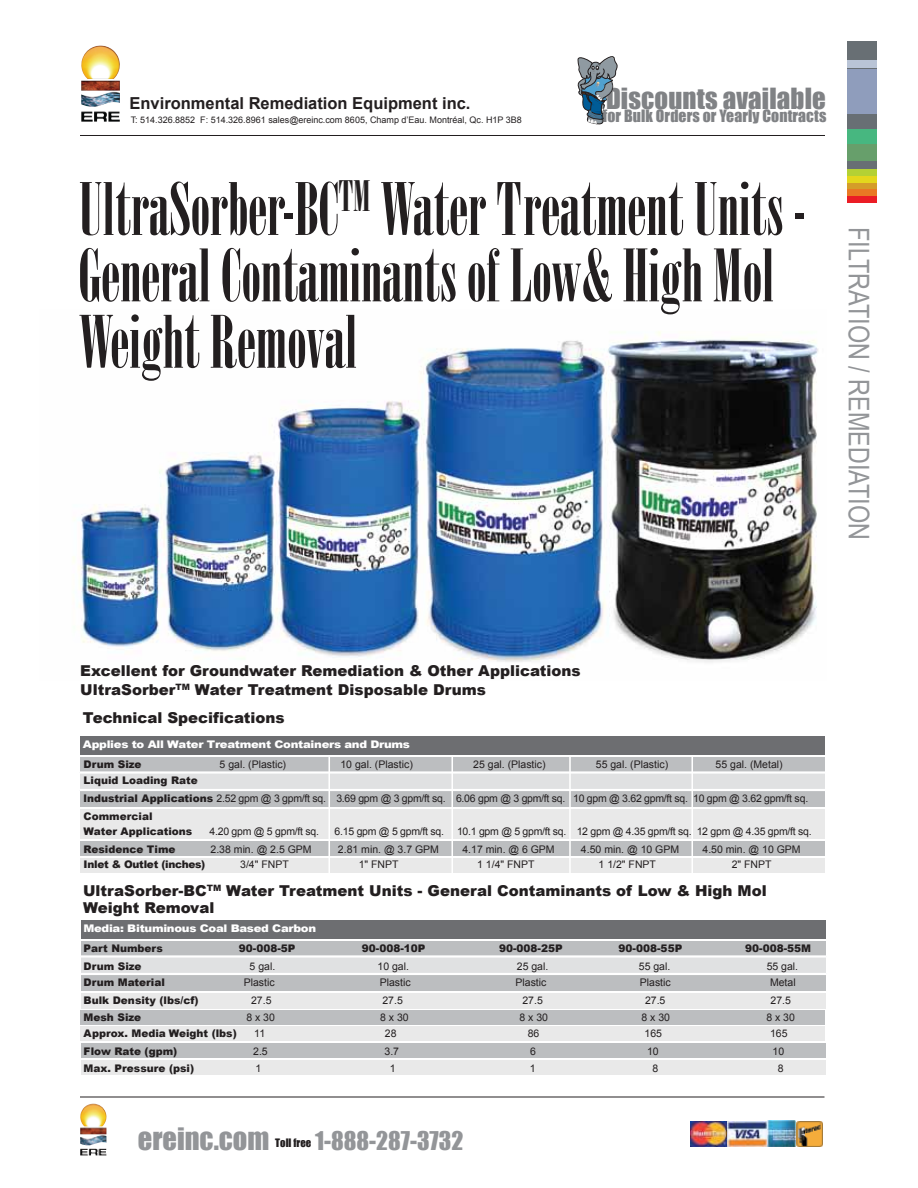
<style>
.page{position:relative;width:918px;height:1188px;background:#fff}
.page>*{position:absolute;margin:0;border:0;box-sizing:border-box;transform-origin:0 0}
.t1{font:72px/66.4px "Bodoni MT Poster Compressed";color:#231f20}
.t2{font:28.5px "Arial Narrow";color:#939598}
.t3{font:28.35px "Impact";color:#939598}
.t4{font:26.85px "Impact";letter-spacing:.005em;color:#808285}
.t5{font:23.7px "Impact";color:#939598}
.t6{font:700 16.5px "Arial";color:#231f20}
.t7{font:15.75px "Impact";letter-spacing:.005em;color:#808285}
.t8{font:900 15px/19.2px "Arial";color:#231f20}
.t9{font:10.5px "Arial";color:#231f20}
.t10{font:10.5px/18px "Arial";letter-spacing:-.025em;color:#231f20}
.t11{font:900 10.5px "Arial";color:#231f20}
.t12{font:900 10.5px "Arial";letter-spacing:-.025em;color:#fff;scale:1.11 1}
.t13{font:900 10.5px "Arial";letter-spacing:-.025em;color:#231f20}
.t14{font:9px "Arial";color:#231f20}
.s1{font-weight:900}
.s2{font-size:10.65px;color:#231f20}
</style>
<div class="page">
<img style="left:73px;top:331px;width:745px;height:331px">
<div style="left:81px;top:1043px;width:745px;height:15px;background:#bcbec0"></div>
<div style="left:81px;top:1060px;width:745px;height:15px;background:#e9e9e9"></div>
<div style="left:81px;top:809px;width:744px;height:30px;background:#e9e9e9"></div>
<div style="left:80px;top:841px;width:745px;height:15px;background:#bcbec0"></div>
<div style="left:80px;top:858px;width:745px;height:14px;background:#e9e9e9"></div>
<hr style="left:80px;top:1097px;width:744px;height:1px;background:#231f20">
<div style="left:80px;top:737px;width:745px;height:18px;background:#6d6e71"></div>
<div style="left:81px;top:757px;width:744px;height:50px;background:#bcbec0"></div>
<div style="left:81px;top:773px;width:744px;height:17px;background:#e0e1e2"></div>
<hr style="left:80px;top:771px;width:746px;height:3px;background:#fff">
<hr style="left:80px;top:789px;width:746px;height:2px;background:#fff">
<hr style="left:328px;top:755px;width:2px;height:122px;background:#fff">
<hr style="left:451px;top:756px;width:2px;height:118px;background:#fff">
<hr style="left:569px;top:756px;width:2px;height:118px;background:#fff">
<hr style="left:691px;top:757px;width:2px;height:118px;background:#fff">
<div style="left:81px;top:993px;width:744px;height:15px;background:#e9e9e9"></div>
<div style="left:80px;top:1010px;width:745px;height:15px;background:#bcbec0"></div>
<div style="left:80px;top:1027px;width:745px;height:14px;background:#e9e9e9"></div>
<div style="left:81px;top:920px;width:744px;height:19px;background:#6d6e71"></div>
<div style="left:81px;top:941px;width:745px;height:50px;background:#bcbec0"></div>
<div style="left:81px;top:957px;width:744px;height:17px;background:#e0e1e2"></div>
<hr style="left:80px;top:955px;width:746px;height:3px;background:#fff">
<hr style="left:80px;top:973px;width:746px;height:2px;background:#fff">
<img style="left:80px;top:1104px;width:27px;height:51px">
<img style="left:81px;top:46px;width:39px;height:76px">
<div style="left:847px;top:41px;width:29px;height:161px;background:#686f74"></div>
<div style="left:847px;top:61px;width:29px;height:7px;background:#b9c4d6"></div>
<div style="left:847px;top:169px;width:29px;height:7px;background:#b4d134"></div>
<div style="left:847px;top:176px;width:29px;height:7px;background:#e4d71c"></div>
<div style="left:847px;top:183px;width:29px;height:6px;background:#d49d29"></div>
<div style="left:847px;top:189px;width:29px;height:7px;background:#e97924"></div>
<div style="left:847px;top:196px;width:29px;height:6px;background:#eb1d25"></div>
<div style="left:847px;top:129px;width:29px;height:16px;background:#47b780"></div>
<div style="left:847px;top:145px;width:29px;height:16px;background:#679f6b"></div>
<div style="left:847px;top:70px;width:29px;height:44px;background:#8f9dbc"></div>
<svg style="left:577px;top:56px;width:41px;height:69px"></svg>
<hr style="left:80px;top:135px;width:745px;height:1px;background:#231f20">
<img style="left:797px;top:1121px;width:25px;height:26px">
<img style="left:690px;top:1120px;width:105px;height:27px">
<h3 class="t6" style="left:130px;top:92px;width:343px">Environmental Remediation Equipment inc.</h3>
<p class="t14" style="left:131px;top:114px;width:393px">T: 514.326.8852 F: 514.326.8961 sales@ereinc.com 8605, Champ d’Eau. Montréal, Qc. H1P 3B8</p>
<h3 class="t4" style="left:606px;top:77px;width:221px">Discounts available</h3>
<h3 class="t7" style="left:603px;top:104px;width:225px">for Bulk Orders or Yearly Contracts</h3>
<h1 class="t1" style="left:79px;top:176px;width:729px">UltraSorber-BC<sup>TM</sup> Water Treatment Units -<br>General Contaminants of Low&amp; High Mol<br>Weight Removal</h1>
<h2 class="t2" style="left:880px;top:227px;width:314px;rotate:90deg">FILTRATION / REMEDIATION</h2>
<h3 class="t8" style="left:80px;top:661px;width:502px">Excellent for Groundwater Remediation &amp; Other Applications<br>UltraSorber<sup>TM</sup> Water Treatment Disposable Drums</h3>
<h3 class="t8" style="left:83px;top:707px;width:203px">Technical Specifications</h3>
<p class="t12" style="left:83px;top:737px;width:296px">Applies to All Water Treatment Containers and Drums</p>
<p class="t11" style="left:84px;top:757px;width:60px">Drum Size</p>
<p class="t9" style="left:220px;top:757px;width:68px">5 gal. (Plastic)</p>
<p class="t9" style="left:340px;top:757px;width:74px">10 gal. (Plastic)</p>
<p class="t9" style="left:473px;top:757px;width:74px">25 gal. (Plastic)</p>
<p class="t9" style="left:596px;top:757px;width:74px">55 gal. (Plastic)</p>
<p class="t9" style="left:716px;top:757px;width:69px">55 gal. (Metal)</p>
<p class="t10" style="left:84px;top:771px;width:726px"><span class="s1">Liquid Loading Rate<br>lndustrial Applications</span> 2.52 gpm @ 3 gpm/ft sq. 3.69 gpm @ 3 gpm/ft sq. 6.06 gpm @ 3 gpm/ft sq. 10 gpm @ 3.62 gpm/ft sq. 10 gpm @ 3.62 gpm/ft sq.<br><span class="s1">Commercial</span></p>
<p class="t11" style="left:84px;top:823px;width:110px">Water Applications</p>
<p class="t10" style="left:210px;top:822px;width:111px">4.20 gpm @ 5 gpm/ft sq.</p>
<p class="t10" style="left:335px;top:822px;width:479px">6.15 gpm @ 5 gpm/ft sq. 10.1 gpm @ 5 gpm/ft sq. 12 gpm @ 4.35 gpm/ft sq. 12 gpm @ 4.35 gpm/ft sq.</p>
<p class="t11" style="left:84px;top:841px;width:93px">Residence Time</p>
<p class="t9" style="left:211px;top:842px;width:103px">2.38 min. @ 2.5 GPM</p>
<p class="t9" style="left:338px;top:842px;width:103px">2.81 min. @ 3.7 GPM</p>
<p class="t9" style="left:462px;top:842px;width:94px">4.17 min. @ 6 GPM</p>
<p class="t9" style="left:581px;top:842px;width:100px">4.50 min. @ 10 GPM</p>
<p class="t9" style="left:703px;top:842px;width:100px">4.50 min. @ 10 GPM</p>
<p class="t13" style="left:84px;top:856px;width:123px">Inlet &amp; Outlet (inches)</p>
<p class="t9" style="left:240px;top:857px;width:50px">3/4" FNPT</p>
<p class="t9" style="left:359px;top:857px;width:41px">1" FNPT</p>
<p class="t9" style="left:477px;top:857px;width:59px">1 1/4" FNPT</p>
<p class="t9" style="left:599px;top:857px;width:59px">1 1/2" FNPT</p>
<p class="t9" style="left:732px;top:857px;width:41px">2" FNPT</p>
<h3 class="t8" style="left:83px;top:882px;width:685px;line-height:17.2px">UltraSorber-BC<sup>TM</sup> Water Treatment Units - General Contaminants of Low &amp; High Mol<br>Weight Removal</h3>
<p class="t12" style="left:83px;top:921px;width:211px">Media: Bituminous Coal Based Carbon</p>
<p class="t11" style="left:84px;top:941px;width:81px">Part Numbers</p>
<p class="t11" style="left:239px;top:941px;width:58px">90-008-5P</p>
<p class="t11" style="left:362px;top:941px;width:65px">90-008-10P</p>
<p class="t11" style="left:499px;top:941px;width:65px">90-008-25P</p>
<p class="t11" style="left:619px;top:941px;width:65px">90-008-55P</p>
<p class="t11" style="left:745px;top:941px;width:67px">90-008-55M</p>
<p class="t11" style="left:84px;top:959px;width:60px">Drum Size</p>
<p class="t9" style="left:250px;top:959px;width:27px">5 gal.</p>
<p class="t9" style="left:378px;top:959px;width:33px">10 gal.</p>
<p class="t9" style="left:517px;top:959px;width:33px">25 gal.</p>
<p class="t9" style="left:639px;top:959px;width:33px">55 gal.</p>
<p class="t9" style="left:767px;top:959px;width:33px">55 gal.</p>
<p class="t11" style="left:84px;top:975px;width:83px">Drum Material</p>
<p class="t9" style="left:244px;top:976px;width:32px">Plastic</p>
<p class="t9" style="left:380px;top:976px;width:32px">Plastic</p>
<p class="t9" style="left:516px;top:976px;width:32px">Plastic</p>
<p class="t9" style="left:640px;top:976px;width:32px">Plastic</p>
<p class="t9" style="left:770px;top:976px;width:27px">Metal</p>
<p class="t11" style="left:84px;top:993px;width:116px">Bulk Density (lbs/cf)</p>
<p class="t9" style="left:251px;top:994px;width:22px">27.5</p>
<p class="t9" style="left:382px;top:994px;width:22px">27.5</p>
<p class="t9" style="left:522px;top:994px;width:22px">27.5</p>
<p class="t9" style="left:645px;top:994px;width:22px">27.5</p>
<p class="t9" style="left:771px;top:994px;width:22px">27.5</p>
<p class="t11" style="left:84px;top:1009px;width:59px">Mesh Size</p>
<p class="t9" style="left:246px;top:1010px;width:30px">8 x 30</p>
<p class="t9" style="left:380px;top:1010px;width:30px">8 x 30</p>
<p class="t9" style="left:519px;top:1010px;width:30px">8 x 30</p>
<p class="t9" style="left:641px;top:1010px;width:30px">8 x 30</p>
<p class="t9" style="left:766px;top:1010px;width:30px">8 x 30</p>
<p class="t11" style="left:84px;top:1026px;width:155px">Approx. Media Weight (lbs)</p>
<p class="t9" style="left:254px;top:1027px;width:12px">11</p>
<p class="t9" style="left:385px;top:1027px;width:13px">28</p>
<p class="t9" style="left:528px;top:1027px;width:13px">86</p>
<p class="t9" style="left:645px;top:1027px;width:19px">165</p>
<p class="t9" style="left:770px;top:1027px;width:19px">165</p>
<p class="t11" style="left:84px;top:1044px;width:95px">Flow Rate (gpm)</p>
<p class="t9" style="left:253px;top:1045px;width:16px">2.5</p>
<p class="t9" style="left:385px;top:1045px;width:16px">3.7</p>
<p class="t9" style="left:530px;top:1045px;width:7px">6</p>
<p class="t9" style="left:647px;top:1045px;width:13px">10</p>
<p class="t9" style="left:773px;top:1045px;width:13px">10</p>
<p class="t11" style="left:84px;top:1060px;width:112px">Max. Pressure (psi)</p>
<p class="t9" style="left:256px;top:1061px;width:7px">1</p>
<p class="t9" style="left:390px;top:1061px;width:7px">1</p>
<p class="t9" style="left:530px;top:1061px;width:7px">1</p>
<p class="t9" style="left:652px;top:1061px;width:7px">8</p>
<p class="t9" style="left:778px;top:1061px;width:7px">8</p>
<h3 class="t3" style="left:138px;top:1117px;width:133px">ereinc.com</h3>
<h3 class="t5" style="left:275px;top:1123px;width:190px"><span class="s2">Toll free</span> 1-888-287-3732</h3>
</div>
